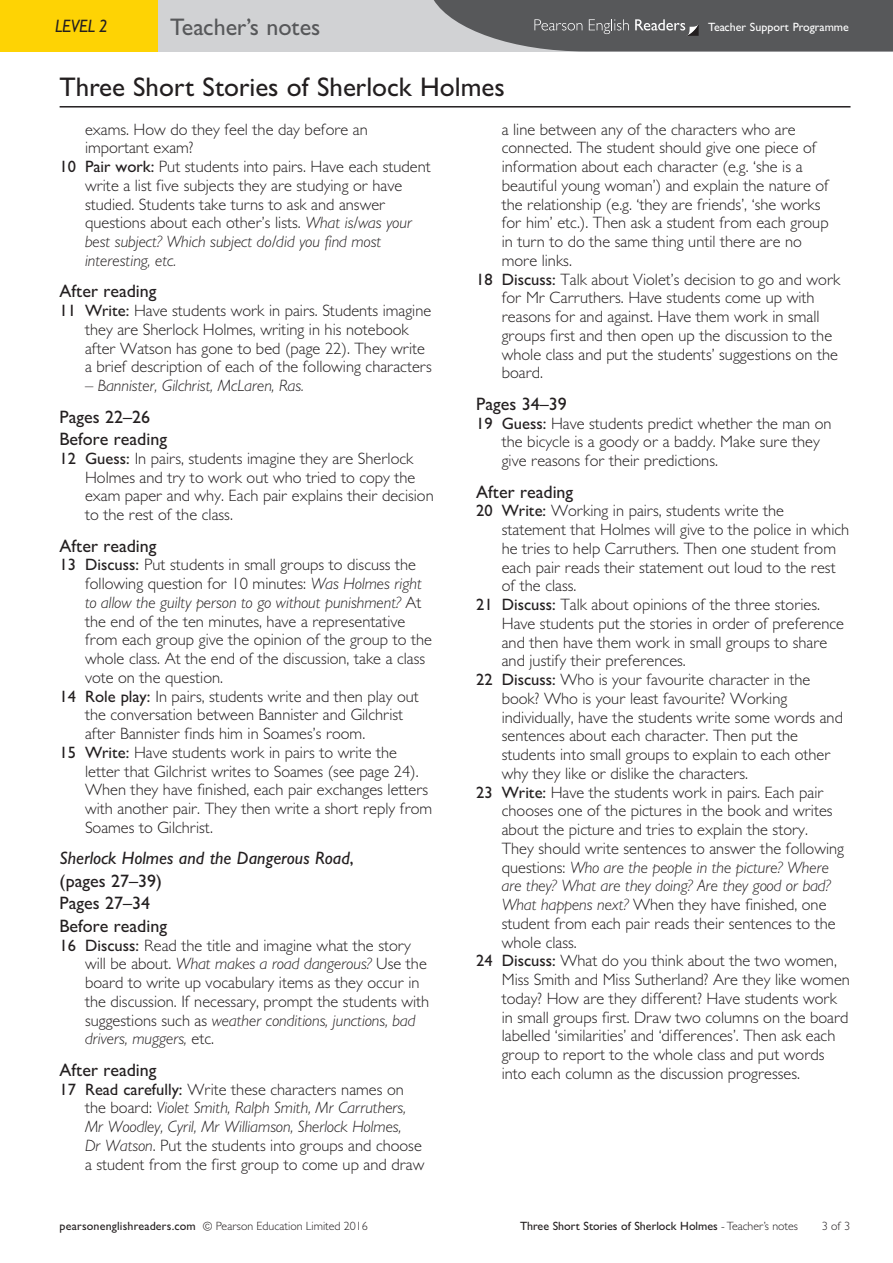
<style>
.page{position:relative;width:893px;height:1263px;background:#fff}
.page>*{position:absolute;margin:0;border:0;box-sizing:border-box;transform-origin:0 0}
.t1{font:500 27px "Gill Sans MT Pro";color:#231f20}
.t2{font:500 24px "Gill Sans MT Pro";color:#57585a}
.t3{font:500 18px/22.5px "Gill Sans MT Pro";color:#231f20}
.t4{font:italic 500 18px "Gill Sans MT Pro";letter-spacing:-.015em;color:#231f20;scale:.95 1}
.t5{font:300 16.5px/18.8px "Gill Sans MT Pro";color:#231f20}
.t6{font:italic 300 16.5px "Gill Sans MT Pro";color:#231f20}
.t7{font:300 12px "Gill Sans MT Pro";color:#231f20}
.t8{font:500 12px "Gill Sans MT Pro";color:#231f20}
.t9{font:500 12px "Gill Sans MT Pro";color:#fff}
.s1{font-weight:500}
.s2{font-style:italic}
.s3{font-style:normal}
.s4{font-weight:300}
</style>
<div class="page">
<hr style="left:60px;top:106px;width:790px;height:2px;background:#231f20">
<div style="left:0;top:0;width:893px;height:51px;background:#d1d2d4"></div>
<div style="left:0;top:0;width:157px;height:51px;background:#fed304"></div>
<svg style="left:434px;top:0;width:459px;height:51px;background:#646567"></svg>
<p class="t4" style="left:55px;top:15px;width:57px">level 2</p>
<h2 class="t2" style="left:170px;top:13px;width:152px">Teacher’s notes</h2>
<p class="t9" style="left:708px;top:20px;width:142px">Teacher Support Programme</p>
<h1 class="t1" style="left:60px;top:71px;width:447px">Three Short Stories of Sherlock Holmes</h1>
<p class="t5" style="left:85px;top:119px;width:284px">exams. How do they feel the day before an</p>
<p class="t5" style="left:85px;top:138px;width:110px">important exam?</p>
<p class="t5" style="left:60px;top:157px;width:373px"><span class="s1">10 Pair work:</span> Put students into pairs. Have each student</p>
<p class="t5" style="left:85px;top:176px;width:319px">write a list five subjects they are studying or have</p>
<p class="t5" style="left:85px;top:194px;width:302px">studied. Students take turns to ask and answer</p>
<p class="t5" style="left:85px;top:213px;width:329px">questions about each other’s lists. <span class="s2">What is/was your</span></p>
<p class="t6" style="left:85px;top:232px;width:298px">best subject? Which subject do/did you find most</p>
<p class="t6" style="left:85px;top:250px;width:93px">interesting, etc.</p>
<p class="t3" style="left:60px;top:280px;width:99px">After reading</p>
<p class="t5" style="left:85px;top:301px;width:348px;text-indent:-26px"><span class="s1">11 Write:</span> Have students work in pairs. Students imagine they are Sherlock Holmes, writing in his notebook after Watson has gone to bed (page 22). They write a brief description of each of the following characters</p>
<p class="t6" style="left:85px;top:376px;width:220px"><span class="s3">–</span> Bannister, Gilchrist, McLaren, Ras.</p>
<p class="t3" style="left:60px;top:405px;width:109px">Pages 22–26<br>Before reading</p>
<p class="t5" style="left:85px;top:449px;width:350px;text-indent:-26px"><span class="s1">12 Guess:</span> In pairs, students imagine they are Sherlock Holmes and try to work out who tried to copy the exam paper and why. Each pair explains their decision to the rest of the class.</p>
<p class="t3" style="left:60px;top:534px;width:99px">After reading</p>
<p class="t5" style="left:60px;top:555px;width:358px"><span class="s1">13 Discuss:</span> Put students in small groups to discuss the</p>
<p class="t5" style="left:85px;top:574px;width:338px">following question for 10 minutes: <span class="s2">Was Holmes right</span></p>
<p class="t6" style="left:85px;top:592px;width:338px">to allow the guilty person to go without punishment? <span class="s3">At</span></p>
<p class="t5" style="left:85px;top:611px;width:322px">the end of the ten minutes, have a representative</p>
<p class="t5" style="left:85px;top:630px;width:348px">from each group give the opinion of the group to the</p>
<p class="t5" style="left:85px;top:649px;width:342px">whole class. At the end of the discussion, take a class</p>
<p class="t5" style="left:85px;top:668px;width:140px">vote on the question.</p>
<p class="t5" style="left:60px;top:686px;width:361px"><span class="s1">14 Role play:</span> In pairs, students write and then play out</p>
<p class="t5" style="left:85px;top:705px;width:320px">the conversation between Bannister and Gilchrist</p>
<p class="t5" style="left:85px;top:724px;width:282px">after Bannister finds him in Soames’s room.</p>
<p class="t5" style="left:60px;top:743px;width:339px"><span class="s1">15 Write:</span> Have students work in pairs to write the</p>
<p class="t5" style="left:85px;top:761px;width:335px">letter that Gilchrist writes to Soames (see page 24).</p>
<p class="t5" style="left:85px;top:780px;width:345px">When they have finished, each pair exchanges letters</p>
<p class="t5" style="left:85px;top:799px;width:349px">with another pair. They then write a short reply from</p>
<p class="t5" style="left:85px;top:818px;width:129px">Soames to Gilchrist.</p>
<p class="t3" style="left:60px;top:847px;width:296px"><span class="s2">Sherlock Holmes and the Dangerous Road</span>, (pages 27–39)<br>Pages 27–34<br>Before reading</p>
<p class="t5" style="left:85px;top:935px;width:346px;text-indent:-26px"><span class="s1">16 Discuss:</span> Read the title and imagine what the story will be about. <span class="s2">What makes a road dangerous?</span> Use the board to write up vocabulary items as they occur in the discussion. If necessary, prompt the students with suggestions such as <span class="s2">weather conditions, junctions, bad drivers, muggers,</span> etc.</p>
<p class="t3" style="left:60px;top:1058px;width:99px">After reading</p>
<p class="t5" style="left:85px;top:1079px;width:341px;text-indent:-26px"><span class="s1">17 Read carefully:</span> Write these characters names on the board: <span class="s2">Violet Smith, Ralph Smith, Mr Carruthers, Mr Woodley, Cyril, Mr Williamson, Sherlock Holmes,<br>Dr Watson</span>. Put the students into groups and choose a student from the first group to come up and draw</p>
<p class="t5" style="left:502px;top:119px;width:296px">a line between any of the characters who are</p>
<p class="t5" style="left:502px;top:138px;width:316px">connected. The student should give one piece of</p>
<p class="t5" style="left:502px;top:157px;width:302px">information about each character (e.g. ‘she is a</p>
<p class="t5" style="left:502px;top:176px;width:329px">beautiful young woman’) and explain the nature of</p>
<p class="t5" style="left:502px;top:194px;width:320px">the relationship (e.g. ‘they are friends’, ‘she works</p>
<p class="t5" style="left:502px;top:213px;width:328px">for him’ etc.). Then ask a student from each group</p>
<p class="t5" style="left:502px;top:232px;width:302px">in turn to do the same thing until there are no</p>
<p class="t5" style="left:502px;top:251px;width:72px">more links.</p>
<p class="t5" style="left:476px;top:269px;width:366px"><span class="s1">18 Discuss:</span> Talk about Violet’s decision to go and work</p>
<p class="t5" style="left:502px;top:288px;width:314px">for Mr Carruthers. Have students come up with</p>
<p class="t5" style="left:502px;top:307px;width:319px">reasons for and against. Have them work in small</p>
<p class="t5" style="left:502px;top:326px;width:332px">groups first and then open up the discussion to the</p>
<p class="t5" style="left:502px;top:344px;width:338px">whole class and put the students’ suggestions on the</p>
<p class="t5" style="left:502px;top:363px;width:43px">board.</p>
<p class="t3" style="left:476px;top:392px;width:92px">Pages 34–39</p>
<p class="t5" style="left:502px;top:413px;width:331px;text-indent:-26px"><span class="s1">19 Guess:</span> Have students predict whether the man on the bicycle is a goody or a baddy. Make sure they give reasons for their predictions.</p>
<p class="t3" style="left:476px;top:480px;width:99px">After reading</p>
<p class="t5" style="left:476px;top:501px;width:309px"><span class="s1">20 Write:</span> Working in pairs, students write the</p>
<p class="t5" style="left:502px;top:520px;width:349px">statement that Holmes will give to the police in which</p>
<p class="t5" style="left:502px;top:539px;width:336px">he tries to help Carruthers. Then one student from</p>
<p class="t5" style="left:502px;top:557px;width:335px">each pair reads their statement out loud to the rest</p>
<p class="t5" style="left:502px;top:576px;width:76px">of the class.</p>
<p class="t5" style="left:476px;top:595px;width:345px"><span class="s1">21 Discuss:</span> Talk about opinions of the three stories.</p>
<p class="t5" style="left:502px;top:614px;width:344px">Have students put the stories in order of preference</p>
<p class="t5" style="left:502px;top:632px;width:327px">and then have them work in small groups to share</p>
<p class="t5" style="left:502px;top:651px;width:186px">and justify their preferences.</p>
<p class="t5" style="left:476px;top:670px;width:336px"><span class="s1">22 Discuss:</span> Who is your favourite character in the</p>
<p class="t5" style="left:502px;top:689px;width:287px">book? Who is your least favourite? Working</p>
<p class="t5" style="left:502px;top:707px;width:343px">individually, have the students write some words and</p>
<p class="t5" style="left:502px;top:726px;width:298px">sentences about each character. Then put the</p>
<p class="t5" style="left:502px;top:745px;width:330px">students into small groups to explain to each other</p>
<p class="t5" style="left:502px;top:764px;width:248px">why they like or dislike the characters.</p>
<p class="t5" style="left:476px;top:782px;width:349px"><span class="s1">23 Write:</span> Have the students work in pairs. Each pair</p>
<p class="t5" style="left:502px;top:801px;width:332px">chooses one of the pictures in the book and writes</p>
<p class="t5" style="left:502px;top:820px;width:308px">about the picture and tries to explain the story.</p>
<p class="t5" style="left:502px;top:839px;width:344px">They should write sentences to answer the following</p>
<p class="t6" style="left:502px;top:857px;width:329px"><span class="s3">questions:</span> Who are the people in the picture? Where</p>
<p class="t6" style="left:502px;top:876px;width:330px">are they? What are they doing? Are they good or bad?</p>
<p class="t5" style="left:502px;top:895px;width:326px"><span class="s2">What happens next?</span> When they have finished, one</p>
<p class="t5" style="left:502px;top:913px;width:335px">student from each pair reads their sentences to the</p>
<p class="t5" style="left:502px;top:932px;width:77px">whole class.</p>
<p class="t5" style="left:476px;top:951px;width:362px"><span class="s1">24 Discuss:</span> What do you think about the two women,</p>
<p class="t5" style="left:502px;top:970px;width:350px">Miss Smith and Miss Sutherland? Are they like women</p>
<p class="t5" style="left:502px;top:988px;width:337px">today? How are they different? Have students work</p>
<p class="t5" style="left:502px;top:1007px;width:348px">in small groups first. Draw two columns on the board</p>
<p class="t5" style="left:502px;top:1026px;width:335px">labelled ‘similarities’ and ‘differences’. Then ask each</p>
<p class="t5" style="left:502px;top:1045px;width:324px">group to report to the whole class and put words</p>
<p class="t5" style="left:502px;top:1063px;width:300px">into each column as the discussion progresses.</p>
<p class="t7" style="left:60px;top:1219px;width:310px"><span class="s1">pearsonenglishreaders.com</span> © Pearson Education Limited 2016</p>
<p class="t8" style="left:520px;top:1219px;width:279px">Three Short Stories of Sherlock Holmes <span class="s4">- Teacher’s notes</span></p>
<p class="t7" style="left:822px;top:1219px;width:30px">3 of 3</p>
</div>
